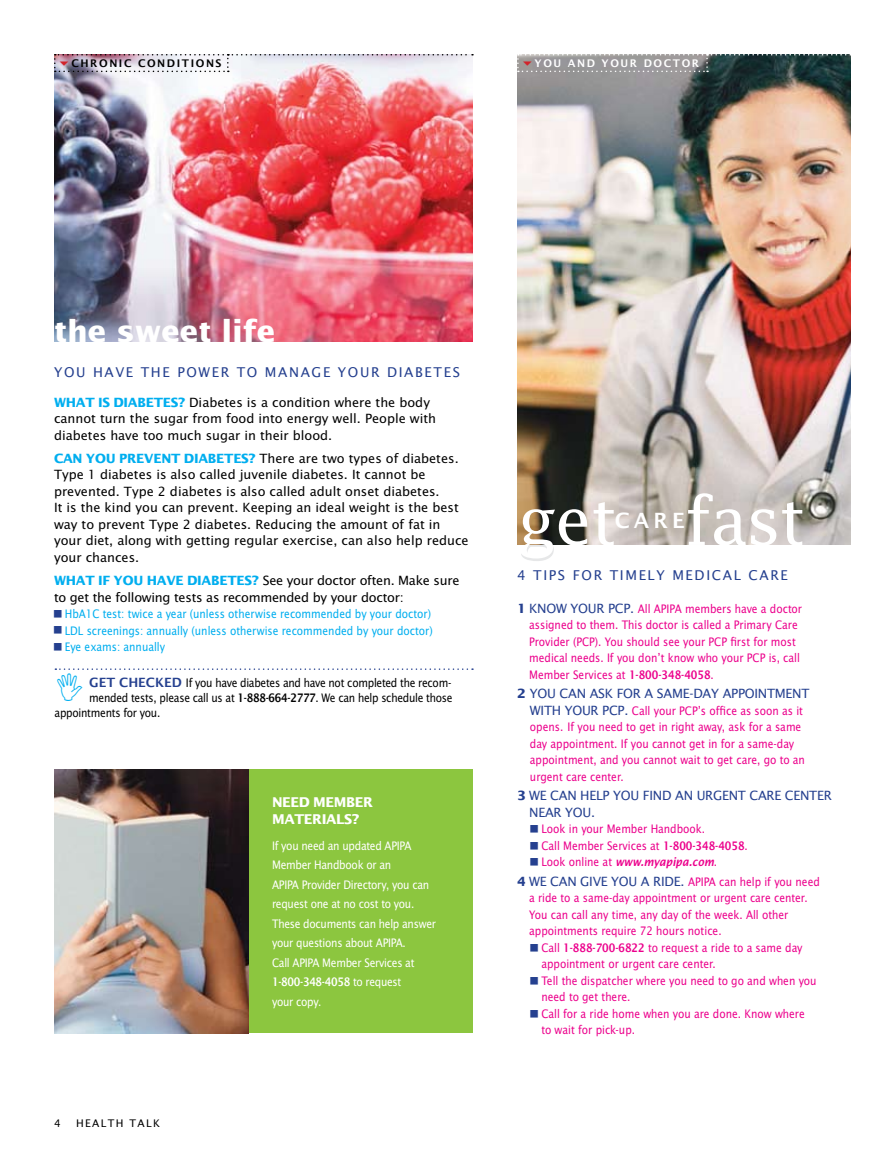
<style>
.page{position:relative;width:878px;height:1161px;background:#fff}
.page>*{position:absolute;margin:0;border:0;box-sizing:border-box;transform-origin:0 0}
.t1{font:66px "Lucida Fax";letter-spacing:-.03em;color:#fff}
.t2{font:700 30px "Lucida Sans";color:#fff}
.t3{font:600 21px "Lucida Sans";color:#fff}
.t4{font:13.5px "Lucida Sans";letter-spacing:.12em;color:#25408f}
.t5{font:700 13.5px/16.5px "Lucida Sans";letter-spacing:-.03em;color:#fff}
.t6{font:12.75px/16.5px "Lucida Sans Nar EF";color:#ec008c}
.t7{font:12.75px/16.5px "Lucida Sans";color:#000}
.t8{font:12.75px/19.5px "Lucida Sans Nar EF";letter-spacing:-.02em;color:#fff}
.t9{font:12.75px/16.5px "Lucida Sans Nar EF";color:#00aeef}
.t10{font:12.75px "Lucida Sans Nar EF";letter-spacing:-.02em;color:#000}
.t11{font:12.75px/16.5px "Lucida Sans";letter-spacing:-.02em;color:#000}
.t12{font:12.75px/16.5px "Lucida Sans";letter-spacing:-.02em;color:#25408f}
.t13{font:12.75px "Lucida Sans Nar EF Dem Bol Ita";color:#ec008c}
.t14{font:12.75px "Lucida Sans Nar EF Dem Bol";letter-spacing:-.02em;color:#fff}
.t15{font:700 12.75px "Lucida Sans";color:#00aeef}
.t16{font:600 10.5px "Lucida Sans";letter-spacing:.15em;color:#000}
.t17{font:600 10.5px "Lucida Sans";letter-spacing:.15em;color:#fff}
.t18{font:10.5px "Lucida Sans";letter-spacing:.13em;color:#000}
.s1{font-weight:700;color:#00aeef}
.s2{font-family:"Lucida Sans";font-weight:600;color:#25408f}
.s3{font-family:"Lucida Sans Nar EF Dem Bol"}
.s4{font-family:"Lucida Sans Nar EF"}
.s5{font-weight:700}
.s6{font-family:"Lucida Sans";color:#25408f}
.s7{font-family:"Lucida Sans";font-weight:700;color:#25408f}
</style>
<div class="page">
<img style="left:54px;top:72px;width:418px;height:270px">
<img style="left:517px;top:72px;width:333px;height:473px">
<div style="left:54px;top:770px;width:418px;height:263px;background:#8cc63f"></div>
<img style="left:54px;top:770px;width:194px;height:263px">
<svg style="left:55px;top:668px;width:418px;height:2px"></svg>
<svg style="left:517px;top:54px;width:334px;height:18px"></svg>
<img style="left:54px;top:54px;width:419px;height:18px">
<p class="t16" style="left:71px;top:57px;width:152px">CHRONIC CONDITIONS</p>
<p class="t17" style="left:534px;top:57px;width:166px">YOU AND YOUR DOCTOR</p>
<h2 class="t2" style="left:54px;top:313px;width:223px">THE SWEET LIFE</h2>
<p class="t4" style="left:54px;top:364px;width:407px">Yo u have the power to manage yo ur diabetes</p>
<p class="t7" style="left:54px;top:394px;width:383px"><span class="s1">WHAT IS DIABETES?</span> Diabetes is a condition where the body cannot turn the sugar from food into energy well. People with diabetes have too much sugar in their blood.</p>
<p class="t7" style="left:54px;top:450px;width:416px"><span class="s1">CAN YOU PREVENT DIABETES?</span> There are two types of diabetes.<br>Type 1 diabetes is also called juvenile diabetes. It cannot be prevented. Type 2 diabetes is also called adult onset diabetes.<br>It is the kind you can prevent. Keeping an ideal weight is the best way to prevent Type 2 diabetes. Reducing the amount of fat in your diet, along with getting regular exercise, can also help reduce your chances.</p>
<p class="t15" style="left:54px;top:573px;width:70px">WHAT IFYOU</p>
<p class="t15" style="left:147px;top:573px;width:10px">HAVE</p>
<p class="t15" style="left:187px;top:573px;width:9px">DIA</p>
<p class="t11" style="left:54px;top:572px;width:407px;text-indent:157px"><span class="s1">BETES?</span> See your doctor often. Make sure to get the following tests as recommended by your doctor:</p>
<p class="t9" style="left:65px;top:606px;width:369px">HbA1C test: twice a year (unless otherwise recommended by your doctor)<br>LDL screenings: annually (unless otherwise recommended by your doctor)<br>Eye exams: annually</p>
<p class="t10" style="left:89px;top:676px;width:363px"><span class="s2">GET CHECKED</span> If you have diabetes and have not completed the recom-</p>
<p class="t10" style="left:89px;top:691px;width:365px">mended tests, please call us at <span class="s3">1-888-664-2777</span>. We can help schedule those</p>
<p class="t10" style="left:55px;top:706px;width:107px">appointments for you.</p>
<p class="t18" style="left:54px;top:1117px;width:8px">4</p>
<p class="t18" style="left:76px;top:1117px;width:85px">health talk</p>
<p class="t5" style="left:272px;top:794px;width:102px">N EED MEMBER<br>MATERIALS?</p>
<p class="t8" style="left:272px;top:836px;width:165px">If you need an updated APIPA<br>Member Handbook or an<br>APIPA Provider Directory, you can request one at no cost to you.<br>These documents can help answer your questions about APIPA.<br>Call APIPA Member Services at</p>
<p class="t14" style="left:272px;top:975px;width:131px">1-800-348-4058 <span class="s4">to request</span></p>
<p class="t8" style="left:272px;top:992px;width:51px">your copy.</p>
<h1 class="t1" style="left:684px;top:483px;width:122px">fast</h1>
<p class="t4" style="left:517px;top:567px;width:272px">4 tips fo r tim ely Medical Care</p>
<p class="t12" style="left:517px;top:600px;width:22px"><span class="s5">1</span> Kno</p>
<h1 class="t1" style="left:517px;top:483px;width:101px">get</h1>
<h3 class="t3" style="left:614px;top:508px;width:55px">CARE</h3>
<p class="t6" style="left:529px;top:600px;width:274px;text-indent:27px"><span class="s6">w your PCP.</span> All APIPA members have a doctor assigned to them. This doctor is called a Primary Care Provider (PCP). You should see your PCP first for most medical needs. If you don’t know who your PCP is, call Member Services at <span class="s3">1-800-348-4058</span>.</p>
<p class="t12" style="left:517px;top:685px;width:223px"><span class="s5">2</span> Yo u can ask fo r a sam e-day appo</p>
<p class="t12" style="left:754px;top:685px;width:56px">intment</p>
<p class="t6" style="left:530px;top:702px;width:276px"><span class="s6">with your PCP.</span> Call your PCP’s office as soon as it opens. If you need to get in right away, ask for a same day appointment. If you cannot get in for a same-day appointment, and you cannot wait to get care, go to an urgent care center.</p>
<p class="t12" style="left:529px;top:787px;width:304px;text-indent:-12px"><span class="s5">3</span> We can help you find an urgent care center n ear you.</p>
<p class="t6" style="left:541px;top:821px;width:208px">Look in your Member Handbook.<br>Call Member Services at <span class="s3">1-800-348-4058</span>.</p>
<p class="t13" style="left:541px;top:856px;width:177px"><span class="s4">Look online at</span> www.myapipa.com<span class="s4">.</span></p>
<p class="t6" style="left:529px;top:873px;width:292px;text-indent:-12px"><span class="s7">4</span> <span class="s6">We can give you a ride.</span> APIPA can help if you need a ride to a same-day appointment or urgent care center.<br>You can call any time, any day of the week. All other appointments require 72 hours notice.</p>
<p class="t6" style="left:541px;top:939px;width:277px">Call <span class="s3">1-888-700-6822</span> to request a ride to a same day appointment or urgent care center.<br>Tell the dispatcher where you need to go and when you need to get there.<br>Call for a ride home when you are done. Know where to wait for pick-up.</p>
</div>
